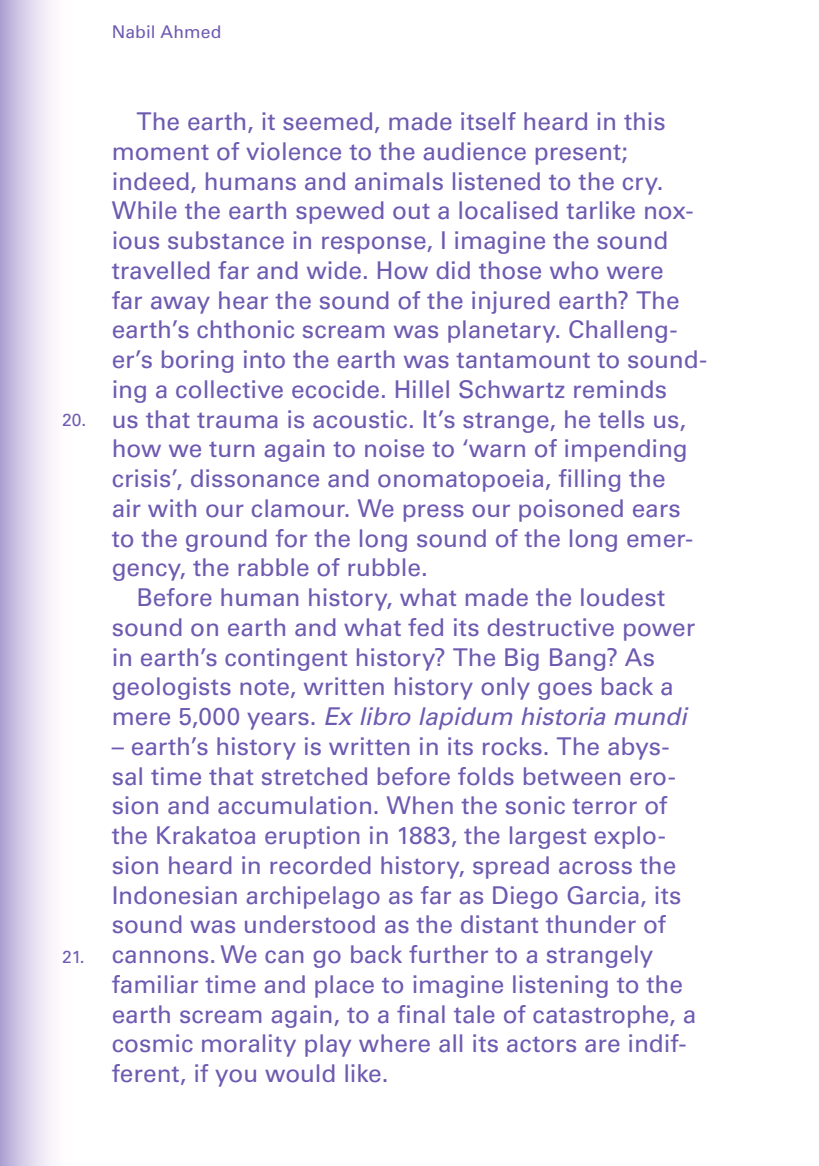
<style>
.page{position:relative;width:819px;height:1166px;background:#fff}
.page>*{position:absolute;margin:0;border:0;box-sizing:border-box;transform-origin:0 0}
.t1{font:24.5px/29.8px "Univers LT";letter-spacing:-.005em;color:#6e5bb1}
.t2{font:italic 24.5px "Univers LT";letter-spacing:-.005em;color:#6e5bb1}
.t3{font:17.5px "Univers LT";letter-spacing:.005em;color:#6e5bb1}
.s1{font-style:normal}
</style>
<div class="page">
<svg style="left:1px;top:0;width:51px;height:1166px;background:#d7d0e9"></svg>
<hr style="left:0;top:0;width:1px;height:1166px;background:#a99ed0">
<p class="t3" style="left:112px;top:21px;width:111px">Nabil Ahmed</p>
<p class="t3" style="left:62px;top:410px;width:26px">20.</p>
<p class="t3" style="left:62px;top:947px;width:24px">21.</p>
<p class="t1" style="left:136px;top:107px;width:530px">The earth, it seemed, made itself heard in this</p>
<p class="t1" style="left:112px;top:136px;width:518px">moment of violence to the audience present;</p>
<p class="t1" style="left:112px;top:166px;width:553px">indeed, humans and animals listened to the cry.</p>
<p class="t1" style="left:112px;top:196px;width:583px">While the earth spewed out a localised tarlike nox-</p>
<p class="t1" style="left:112px;top:226px;width:558px">ious substance in response, I imagine the sound</p>
<p class="t1" style="left:112px;top:255px;width:553px">travelled far and wide. How did those who were</p>
<p class="t1" style="left:112px;top:285px;width:569px">far away hear the sound of the injured earth? The</p>
<p class="t1" style="left:112px;top:315px;width:567px">earth’s chthonic scream was planetary. Challeng-</p>
<p class="t1" style="left:112px;top:345px;width:597px">er’s boring into the earth was tantamount to sound-</p>
<p class="t1" style="left:112px;top:374px;width:557px">ing a collective ecocide. Hillel Schwartz reminds</p>
<p class="t1" style="left:112px;top:404px;width:576px">us that trauma is acoustic. It’s strange, he tells us,</p>
<p class="t1" style="left:112px;top:434px;width:577px">how we turn again to noise to ‘warn of impending</p>
<p class="t1" style="left:112px;top:463px;width:555px">crisis’, dissonance and onomatopoeia, filling the</p>
<p class="t1" style="left:112px;top:493px;width:570px">air with our clamour. We press our poisoned ears</p>
<p class="t1" style="left:112px;top:523px;width:583px">to the ground for the long sound of the long emer-</p>
<p class="t1" style="left:112px;top:553px;width:318px">gency, the rabble of rubble.</p>
<p class="t1" style="left:136px;top:582px;width:530px">Before human history, what made the loudest</p>
<p class="t1" style="left:112px;top:612px;width:585px">sound on earth and what fed its destructive power</p>
<p class="t1" style="left:112px;top:642px;width:545px">in earth’s contingent history? The Big Bang? As</p>
<p class="t1" style="left:112px;top:672px;width:563px">geologists note, written history only goes back a</p>
<p class="t2" style="left:112px;top:702px;width:577px"><span class="s1">mere 5,000 years.</span> Ex libro lapidum historia mundi</p>
<p class="t1" style="left:112px;top:731px;width:586px">– earth’s history is written in its rocks. The abys&shy;sal time that stretched before folds between ero&shy;sion and accumulation. When the sonic terror of the Krakatoa eruption in 1883, the largest explo&shy;sion heard in recorded history, spread across the Indonesian archipelago as far as Diego Garcia, its sound was understood as the distant thunder of cannons. We can go back further to a strangely familiar time and place to imagine listening to the earth scream again, to a final tale of catastrophe, a cosmic morality play where all its actors are indif&shy;ferent, if you would like.</p>
</div>
